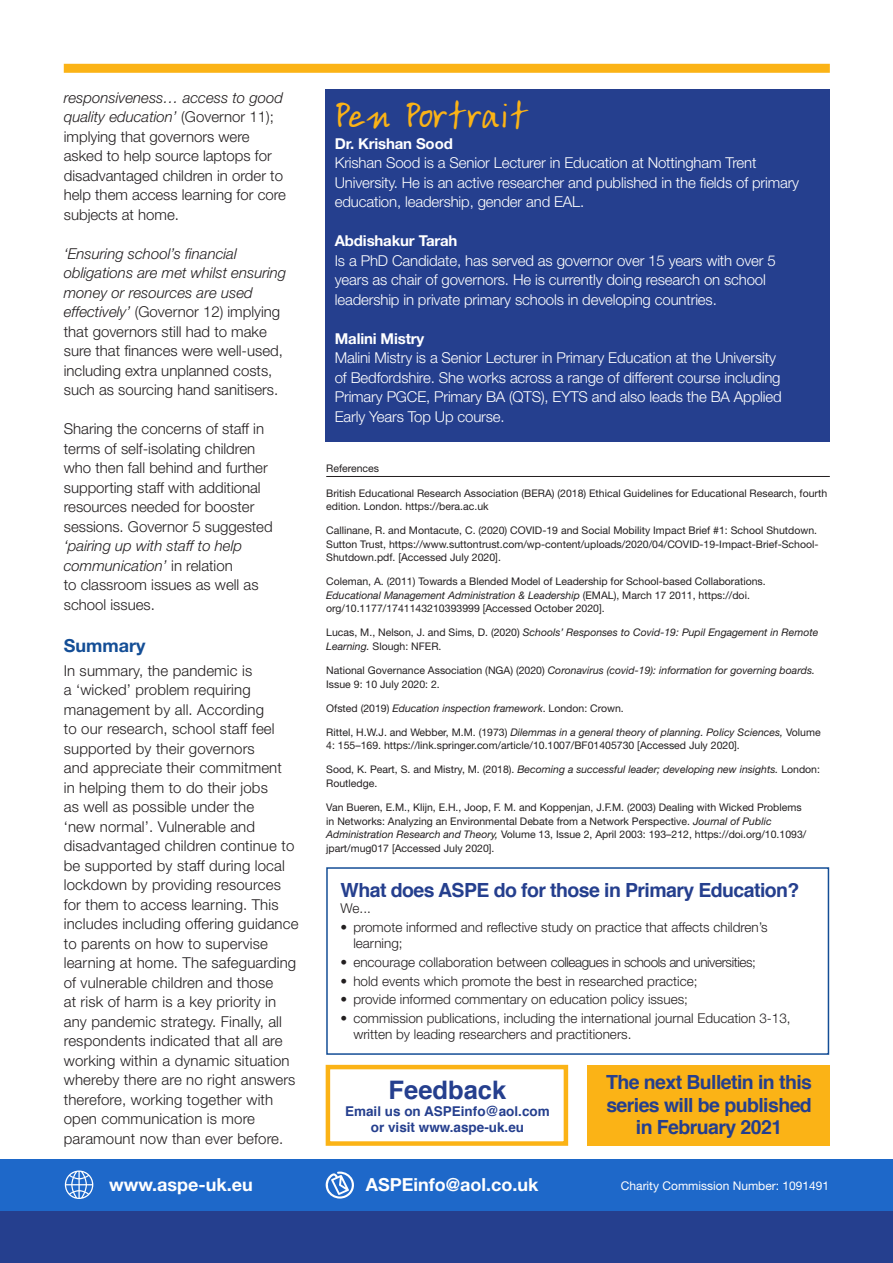
<style>
.page{position:relative;width:893px;height:1263px;background:#fff}
.page>*{position:absolute;margin:0;border:0;box-sizing:border-box;transform-origin:0 0}
.t1{font:37.2px "Ardleys Hand";color:#fbb316}
.t2{font:700 25.5px "Helvetica";color:#253f8e}
.t3{font:700 19.5px/22.5px "Helvetica";letter-spacing:-.03em;color:#253f8e}
.t4{font:700 18px "Helvetica Neue";color:#fff}
.subhead1{font:700 18px "Helvetica Neue";color:#144e96}
.body{font:300 15px/19.5px "Helvetica Neue";letter-spacing:.01em;color:#231f20}
.t5{font:300 15px/19.5px "Helvetica Neue";letter-spacing:-.01em;color:#fff}
.t6{font:700 15px "Helvetica Neue";letter-spacing:-.01em;color:#fff}
.t7{font:300 13.5px/16.5px "Helvetica Neue";color:#231f20}
.t8{font:300 13.5px "Helvetica Neue";letter-spacing:-.03em;color:#231f20}
.t9{font:700 13.5px "Helvetica";color:#253f8e}
.t10{font:12px "Helvetica Neue";color:#fff}
.t11{font:10.5px/13.5px "Helvetica Neue";color:#231f20}
.t12{font:italic 10.5px/13.5px "Helvetica Neue";color:#231f20}
.s1{font-style:italic}
.s2{font-style:normal}
</style>
<div class="page">
<div style="left:64px;top:64px;width:766px;height:9px;background:#fbb316"></div>
<div style="left:0;top:1209px;width:893px;height:54px;background:#253f8e"></div>
<div style="left:0;top:1159px;width:893px;height:51px;background:#1e68c9"></div>
<svg style="left:65px;top:1170px;width:28px;height:29px"></svg>
<svg style="left:325px;top:1171px;width:29px;height:27px"></svg>
<div style="left:326px;top:867px;width:503px;height:188px;border:2px solid #144e96"></div>
<div style="left:326px;top:1065px;width:242px;height:81px;border:4px solid #fbb316"></div>
<hr style="left:326px;top:476px;width:504px;height:1px;background:#231f20">
<div style="left:325px;top:89px;width:504px;height:353px;background:#253f8e"></div>
<div style="left:587px;top:1065px;width:243px;height:81px;background:#fbb316"></div>
<p class="body" style="left:64px;top:87px;width:224px"><span class="s1">responsiveness… access to good quality education’</span> (Governor 11); implying that governors were asked to help source laptops for disadvantaged children in order to help them access learning for core subjects at home.</p>
<p class="body" style="left:64px;top:243px;width:224px"><span class="s1">‘Ensuring school’s financial obligations are met whilst ensuring money or resources are used effectively’</span> (Governor 12) implying that governors still had to make sure that finances were well-used, including extra unplanned costs, such as sourcing hand sanitisers.</p>
<p class="body" style="left:64px;top:419px;width:210px">Sharing the concerns of staff in terms of self-isolating children who then fall behind and further supporting staff with additional resources needed for booster sessions. Governor 5 suggested <span class="s1">‘pairing up with staff to help communication’</span> in relation<br>to classroom issues as well as school issues.</p>
<p class="subhead1" style="left:64px;top:634px;width:83px">Summary</p>
<p class="body" style="left:64px;top:660px;width:236px">In summary, the pandemic is<br>a ‘wicked’ problem requiring management by all. According<br>to our research, school staff feel supported by their governors<br>and appreciate their commitment<br>in helping them to do their jobs<br>as well as possible under the<br>‘new normal’. Vulnerable and disadvantaged children continue to be supported by staff during local lockdown by providing resources for them to access learning. This includes including offering guidance to parents on how to supervise learning at home. The safeguarding of vulnerable children and those<br>at risk of harm is a key priority in any pandemic strategy. Finally, all respondents indicated that all are working within a dynamic situation whereby there are no right answers therefore, working together with open communication is more paramount now than ever before.</p>
<p class="t1" style="left:333px;top:92px;width:197px">Pen Portrait</p>
<p class="t6" style="left:335px;top:134px;width:120px">Dr. Krishan Sood</p>
<p class="t5" style="left:335px;top:153px;width:466px">Krishan Sood is a Senior Lecturer in Education at Nottingham Trent<br>University. He is an active researcher and published in the fields of primary education, leadership, gender and EAL.</p>
<p class="t6" style="left:335px;top:232px;width:124px">Abdishakur Tarah</p>
<p class="t5" style="left:335px;top:250px;width:442px">Is a PhD Candidate, has served as governor over 15 years with over 5 years as chair of governors. He is currently doing research on school leadership in private primary schools in developing countries.</p>
<p class="t6" style="left:335px;top:329px;width:91px">Malini Mistry</p>
<p class="t5" style="left:335px;top:348px;width:448px">Malini Mistry is a Senior Lecturer in Primary Education at the University of Bedfordshire. She works across a range of different course including Primary PGCE, Primary BA (QTS), EYTS and also leads the BA Applied Early Years Top Up course.</p>
<p class="t11" style="left:326px;top:462px;width:54px">References</p>
<p class="t11" style="left:326px;top:486px;width:502px">British Educational Research Association (BERA) (2018) Ethical Guidelines for Educational Research, fourth edition. London. https://bera.ac.uk</p>
<p class="t11" style="left:326px;top:523px;width:494px">Callinane, R. and Montacute, C. (2020) COVID-19 and Social Mobility Impact Brief #1: School Shutdown.<br>Sutton Trust, https://www.suttontrust.com/wp-content/uploads/2020/04/COVID-19-Impact-Brief-School-<br>Shutdown.pdf. [Accessed July 2020].</p>
<p class="t11" style="left:326px;top:575px;width:441px">Coleman, A. (2011) Towards a Blended Model of Leadership for School-based Collaborations.<br><span class="s1">Educational Management Administration &amp; Leadership</span> (EMAL), March 17 2011, https://doi. org/10.1177/1741143210393999 [Accessed October 2020].</p>
<p class="t12" style="left:326px;top:626px;width:494px"><span class="s2">Lucas, M., Nelson, J. and Sims, D. (2020)</span> Schools’ Responses to Covid-19: Pupil Engagement in Remote<br>Learning. <span class="s2">Slough: NFER.</span></p>
<p class="t11" style="left:326px;top:663px;width:490px">National Governance Association (NGA) (2020) <span class="s1">Coronavirus (covid-19): information for governing boards.<br></span>Issue 9: 10 July 2020: 2.</p>
<p class="t12" style="left:326px;top:701px;width:299px"><span class="s2">Ofsted (2019)</span> Education inspection framework<span class="s2">. London: Crown.</span></p>
<p class="t11" style="left:326px;top:725px;width:496px">Rittel, H.W.J. and Webber, M.M. (1973) <span class="s1">Dilemmas in a general theory of planning. Policy Sciences,</span> Volume<br>4: 155–169. https://link.springer.com/article/10.1007/BF01405730 [Accessed July 2020].</p>
<p class="t11" style="left:326px;top:763px;width:495px">Sood, K. Peart, S. and Mistry, M. (2018). <span class="s1">Becoming a successful leader; developing new insights.</span> London:<br>Routledge.</p>
<p class="t11" style="left:326px;top:800px;width:482px">Van Bueren, E.M., Klijn, E.H., Joop, F. M. and Koppenjan, J.F.M. (2003) Dealing with Wicked Problems in Networks: Analyzing an Environmental Debate from a Network Perspective. <span class="s1">Journal of Public Administration Research and Theory,</span> Volume 13, Issue 2, April 2003: 193–212, https://doi.org/10.1093/ jpart/mug017 [Accessed July 2020].</p>
<p class="t3" style="left:341px;top:879px;width:460px">What does ASPE do for those in Primary Education?</p>
<p class="t7" style="left:341px;top:900px;width:32px">We...</p>
<p class="t7" style="left:353px;top:918px;width:416px;text-indent:-13px">• promote informed and reflective study on practice that affects children’s learning;</p>
<p class="t8" style="left:341px;top:954px;width:417px">• encourage collaboration between colleagues in schools and universities;</p>
<p class="t7" style="left:341px;top:972px;width:358px">• hold events which promote the best in researched practice;</p>
<p class="t7" style="left:341px;top:991px;width:349px">• provide informed commentary on education policy issues;</p>
<p class="t7" style="left:353px;top:1009px;width:439px;text-indent:-13px">• commission publications, including the international journal Education 3-13, written by leading researchers and practitioners.</p>
<p class="t2" style="left:389px;top:1070px;width:119px">Feedback</p>
<p class="t9" style="left:345px;top:1100px;width:206px">Email us on ASPEinfo@aol.com</p>
<p class="t9" style="left:371px;top:1117px;width:155px">or visit www.aspe-uk.eu</p>
<p class="t3" style="left:606px;top:1071px;width:207px">The next Bulletin in this series will be published</p>
<p class="t3" style="left:636px;top:1116px;width:148px">in February 2021</p>
<p class="t4" style="left:109px;top:1173px;width:145px">www.aspe-uk.eu</p>
<p class="t4" style="left:366px;top:1173px;width:174px">ASPEinfo@aol.co.uk</p>
<p class="t10" style="left:621px;top:1178px;width:210px">Charity Commission Number: 1091491</p>
</div>
